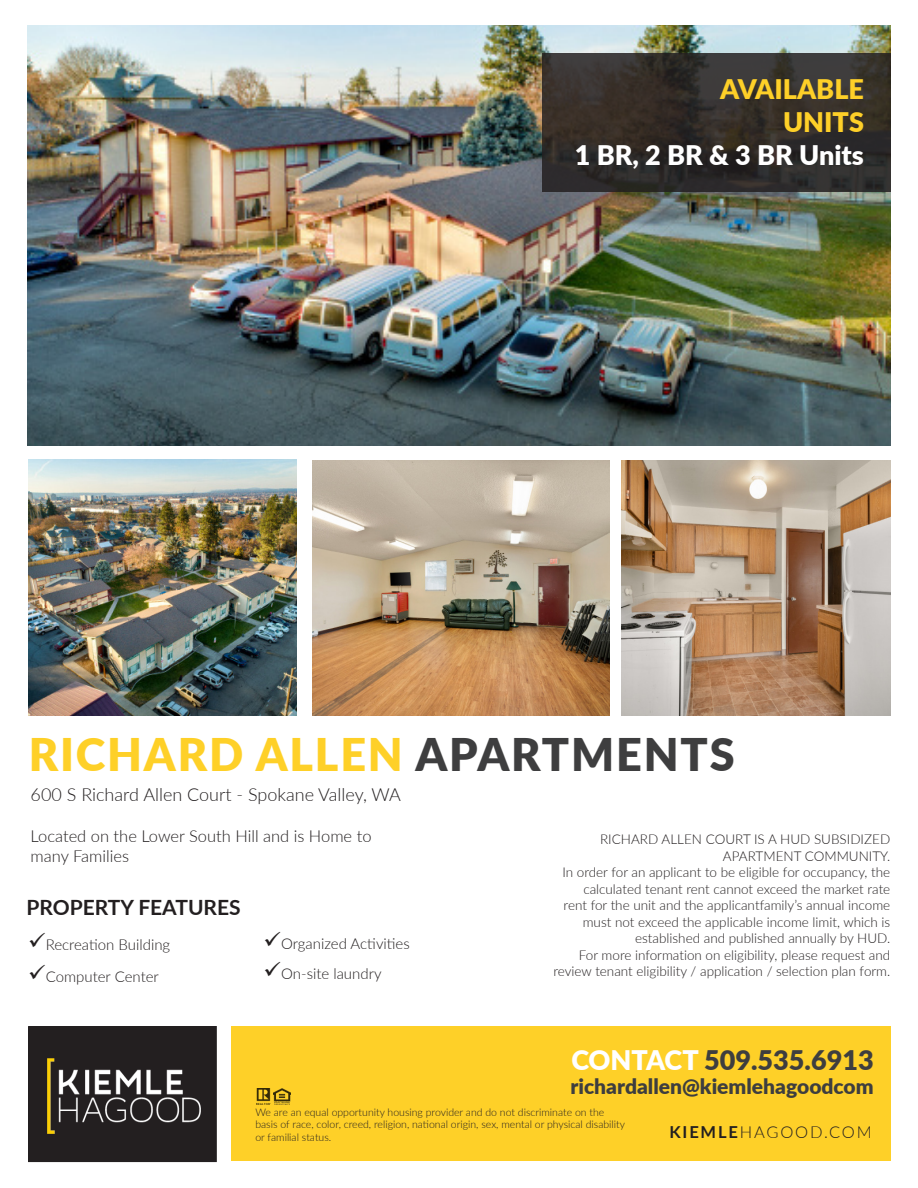
<style>
.page{position:relative;width:918px;height:1188px;background:#fff}
.page>*{position:absolute;margin:0;border:0;box-sizing:border-box;transform-origin:0 0}
.t1{font:900 45px "Lato";letter-spacing:.04em;color:#fed028}
.t2{font:900 27px "Lato";color:#3e3e3f}
.t3{font:900 27px "Lato";color:#fff}
.t4{font:900 27px/33px "Lato";color:#fed028;text-align:right}
.t5{font:900 21px "Lato";color:#3e3e3f}
.t6{font:700 21px "Lato";color:#231f20}
.t7{font:300 18px "Lato";color:#231f20}
.t8{font:300 16.5px/19.8px "Lato";color:#231f20}
.t9{font:300 16.5px "Lato";letter-spacing:.11em;color:#231f20}
.t10{font:300 15px "Lato";color:#231f20}
.t11{font:300 13.5px/16.5px "Lato";color:#231f20;text-align:right}
.t12{font:300 10.5px/12.6px "Lato";color:#231f20}
.s1{color:#3e3e3f}
.s2{color:#fff}
.s3{font-weight:700}
</style>
<div class="page">
<img style="left:28px;top:26px;width:862px;height:420px">
<div style="left:231px;top:1026px;width:659px;height:135px;background:#fed028"></div>
<svg style="left:542px;top:53px;width:348px;height:138px;background:#332e2b"></svg>
<div style="left:29px;top:1027px;width:187px;height:134px;background:#231f20"></div>
<div style="left:28px;top:1026px;width:189px;height:136px;border:2px solid #231f20"></div>
<img style="left:48px;top:1058px;width:153px;height:76px">
<img style="left:256px;top:1089px;width:15px;height:16px">
<img style="left:273px;top:1089px;width:17px;height:15px">
<img style="left:28px;top:459px;width:268px;height:257px">
<img style="left:312px;top:461px;width:297px;height:255px">
<img style="left:622px;top:461px;width:268px;height:255px">
<p class="t4" style="left:720px;top:72px;width:145px">AVAILABLE<br>UNITS</p>
<p class="t3" style="left:575px;top:135px;width:291px">1 BR, 2 BR &amp; 3 BR Units</p>
<p class="t1" style="left:29px;top:721px;width:707px">RICHARD ALLEN <span class="s1">APARTMENTS</span></p>
<p class="t7" style="left:31px;top:782px;width:372px">600 S Richard Allen Court - Spokane Valley, WA</p>
<p class="t8" style="left:31px;top:825px;width:342px">Located on the Lower South Hill and is Home to many Families</p>
<p class="t6" style="left:26px;top:892px;width:216px">PROPERTY FEATURES</p>
<p class="t10" style="left:28px;top:935px;width:144px">✓Recreation Building</p>
<p class="t10" style="left:28px;top:966px;width:132px">✓Computer Center</p>
<p class="t10" style="left:264px;top:933px;width:148px">✓Organized Activities</p>
<p class="t10" style="left:264px;top:963px;width:120px">✓On-site laundry</p>
<p class="t11" style="left:600px;top:831px;width:292px">RICHARD ALLEN COURT IS A HUD SUBSIDIZED<br>APARTMENT COMMUNITY.</p>
<p class="t11" style="left:562px;top:864px;width:329px">In order for an applicant to be eligible for occupancy, the calculated tenant rent cannot exceed the market rate rent for the unit and the applicantfamily’s annual income must not exceed the applicable income limit, which is established and published annually by HUD.</p>
<p class="t11" style="left:554px;top:946px;width:338px">For more information on eligibility, please request and review tenant eligibility / application / selection plan form.</p>
<p class="t2" style="left:571px;top:1039px;width:304px"><span class="s2">CONTACT</span> 509.535.6913</p>
<p class="t5" style="left:570px;top:1070px;width:305px">richardallen@kiemlehagoodcom</p>
<p class="t12" style="left:255px;top:1105px;width:371px">We are an equal opportunity housing provider and do not discriminate on the basis of race, color, creed, religion, national origin, sex, mental or physical disability or familial status.</p>
<p class="t9" style="left:670px;top:1121px;width:204px"><span class="s3">KIEMLE</span>HAGOOD.COM</p>
</div>
